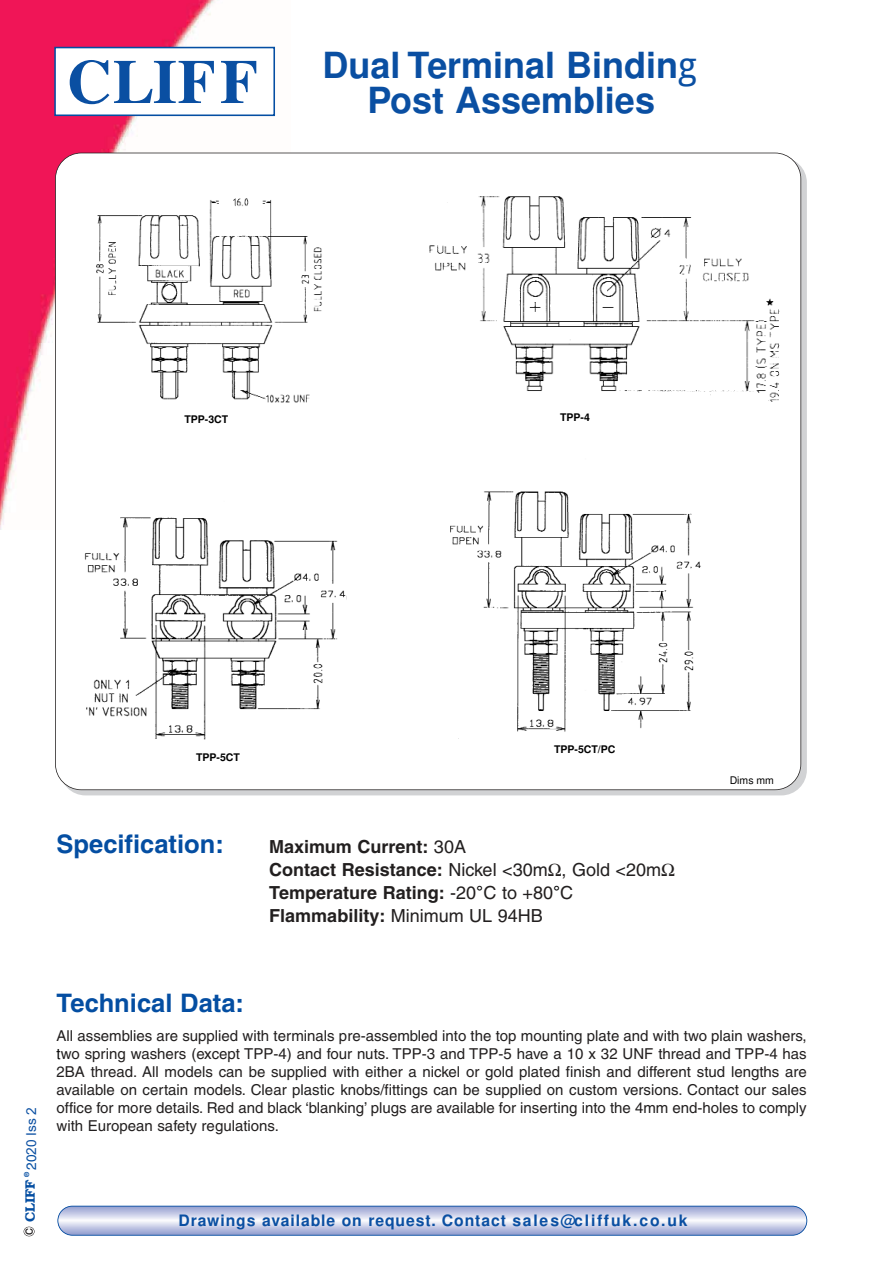
<style>
.page{position:relative;width:893px;height:1262px;background:#fff}
.page>*{position:absolute;margin:0;border:0;box-sizing:border-box;transform-origin:0 0}
.t1{font:700 62.25px "Times New Roman";letter-spacing:.015em;color:#0a4fa2}
.t2{font:700 36px/34.5px "Arial";color:#0a4fa2;text-align:center}
.t3{font:700 25.5px "Helvetica";color:#044ea2}
.t4{font:700 18px/23.2px "Helvetica";color:#221f1f}
.t5{font:700 15.75px "Arial";letter-spacing:.055em;color:#0a4fa2}
.t6{font:15px/18px "Helvetica";color:#221f1f;text-align:justify}
.t7{font:13.65px "Arial";color:#0a4fa2}
.t8{font:600 13.65px "Bookman";color:#044ea2}
.t9{font:13.65px "Helvetica";color:#221f1f}
.t10{font:700 10.5px "Arial";color:#000}
.t11{font:10.5px "Arial";color:#000}
.s1{font-weight:400}
.s2{font-family:"Arial";font-weight:400;color:#000}
.s3{font-family:"Helvetica";color:#044ea2}
.s4{font-family:"Arial";color:#000}
</style>
<div class="page">
<img style="left:0;top:0;width:290px;height:529px">
<div style="left:55px;top:153px;width:745px;height:636px;background:#fff;border-radius:26px"></div>
<div style="left:55px;top:48px;width:219px;height:67px;background:#fff"></div>
<div style="left:54px;top:47px;width:221px;height:69px;border:2px solid #044ea2"></div>
<img style="left:429px;top:196px;width:351px;height:206px">
<img style="left:84px;top:517px;width:262px;height:223px">
<img style="left:96px;top:198px;width:226px;height:205px">
<img style="left:450px;top:491px;width:251px;height:241px">
<div style="left:24px;top:1226px;width:11px;height:10px;border:1px solid #221f1f;border-radius:50%"></div>
<img style="left:59px;top:1208px;width:747px;height:27px">
<div style="left:57px;top:1205px;width:750px;height:30px;border:2px solid #044ea2;border-radius:15px"></div>
<h1 class="t1" style="left:67px;top:45px;width:193px">CLIFF</h1>
<h2 class="t2" style="left:322px;top:51px;width:376px">Dual Terminal Binding<br>Post Assemblies</h2>
<p class="t10" style="left:184px;top:415px;width:45px">TPP-3CT</p>
<p class="t10" style="left:560px;top:413px;width:31px">TPP-4</p>
<p class="t10" style="left:196px;top:753px;width:45px">TPP-5CT</p>
<p class="t10" style="left:554px;top:745px;width:63px">TPP-5CT/PC</p>
<h3 class="t3" style="left:57px;top:833px;width:169px">Specification:</h3>
<p class="t4" style="left:269px;top:836px;width:393px">Maximum Current: <span class="s1">30A<br></span>Contact Resistance: <span class="s1">Nickel &lt;30m , Gold &lt;20m<br></span>Temperature Rating: <span class="s1">-20</span><span class="s2">°</span><span class="s1">C to +80</span><span class="s2">°</span><span class="s1">C<br></span>Flammability: <span class="s1">Minimum UL 94HB</span></p>
<p class="t11" style="left:729px;top:776px;width:46px">Dims mm</p>
<p class="t7" style="left:22px;top:1170px;width:65px;rotate:-90deg"><span class="s3">20</span>20 Iss 2</p>
<p class="t8" style="left:22px;top:1222px;width:51px;rotate:-90deg">CLIFF <sup>®</sup></p>
<p class="t9" style="left:23px;top:1234px;width:8px;rotate:-90deg">c</p>
<h3 class="t3" style="left:57px;top:993px;width:189px">Technical Data:</h3>
<p class="t6" style="left:57px;top:1028px;width:751px">All assemblies are supplied with terminals pre-assembled into the top mounting plate and with two plain washers, <span class="s4">t</span>wo spring washers (except TPP-4) and four nuts. TPP-3 and TPP-5 have a 10 x 32 UNF thread and TPP-4 has 2BA thread. All models can be supplied with either a nickel or gold plated finish and different stud lengths are available on certain models. Clear plastic knobs/fittings can be supplied on custom versions. Contact our sales office for more details. Red and black ‘blanking’ plugs are available for inserting into the 4mm end-holes to comply with European safety regulations.</p>
<p class="t5" style="left:178px;top:1213px;width:510px">Drawings available on request. Contact sales@cliffuk.co.uk</p>
</div>
